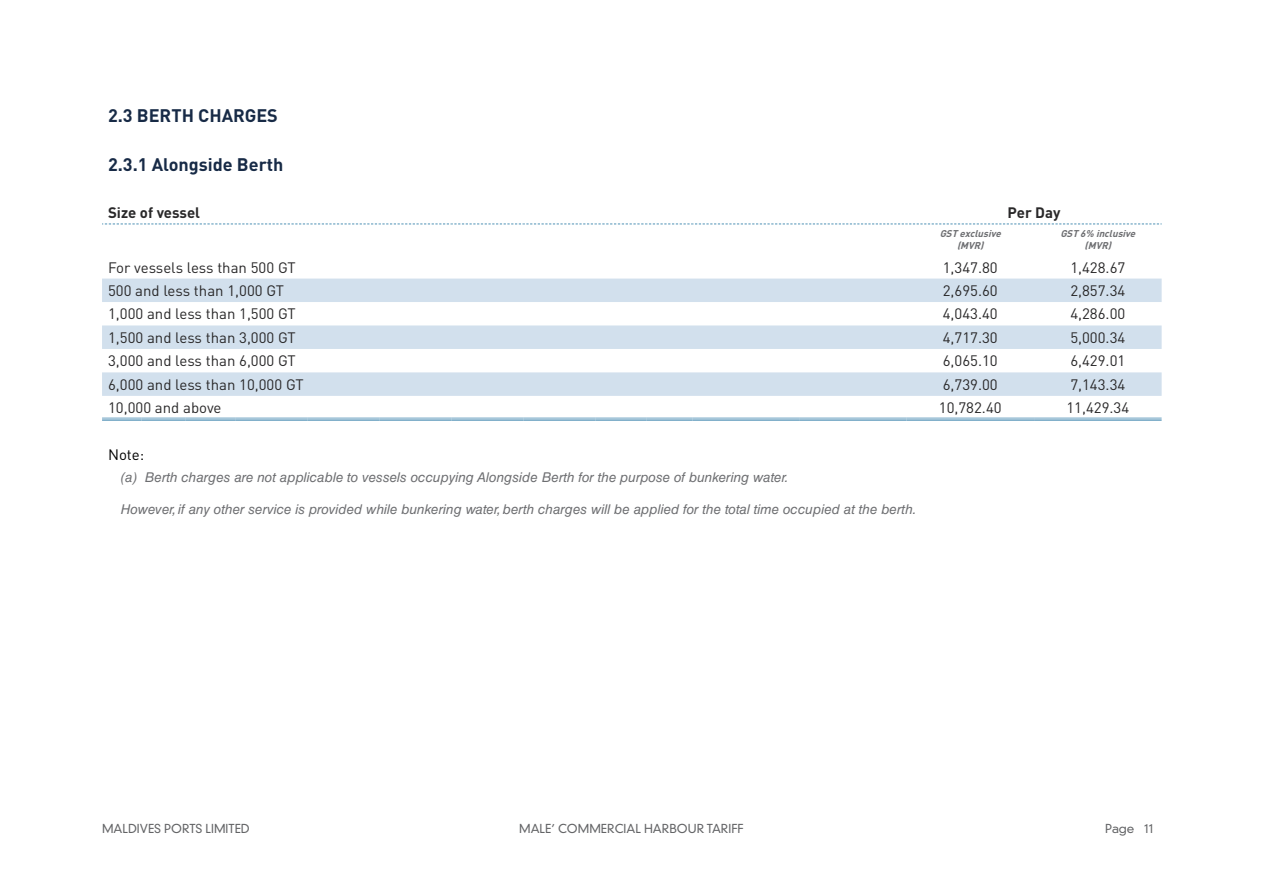
<style>
.page{position:relative;width:1263px;height:893px;background:#fff}
.page>*{position:absolute;margin:0;border:0;box-sizing:border-box;transform-origin:0 0}
.t1{font:700 18px "DIN Pro";color:#172a46}
.t2{font:15px "DIN Pro";color:#292829}
.t3{font:700 15px "DIN Pro";color:#292829}
.t4{font:15px "DIN Pro";color:#000}
.t5{font:italic 13.5px "Helvetica LT Std";color:#6d6e71}
.t6{font:300 12px "DIN Neuzeit Grotesk Std";color:#636466}
.t7{font:italic 700 9.75px/11.7px "DIN Pro";color:#6d6e71;text-align:center}
</style>
<div class="page">
<svg style="left:102px;top:279px;width:1059px;height:117px;fill:#d2e0ed"></svg>
<svg style="left:102px;top:224px;width:1059px;height:1px"></svg>
<hr style="left:102px;top:418px;width:39px;height:1px;background:#6ba1c1">
<hr style="left:102px;top:419px;width:39px;height:2px;background:#6ba1c1">
<hr style="left:141px;top:418px;width:44px;height:1px;background:#6ba1c1">
<hr style="left:141px;top:419px;width:44px;height:2px;background:#6ba1c1">
<hr style="left:185px;top:418px;width:51px;height:1px;background:#6ba1c1">
<hr style="left:185px;top:419px;width:51px;height:2px;background:#6ba1c1">
<hr style="left:236px;top:418px;width:72px;height:1px;background:#6ba1c1">
<hr style="left:236px;top:419px;width:72px;height:2px;background:#6ba1c1">
<hr style="left:308px;top:418px;width:72px;height:1px;background:#6ba1c1">
<hr style="left:308px;top:419px;width:72px;height:2px;background:#6ba1c1">
<hr style="left:380px;top:418px;width:72px;height:1px;background:#6ba1c1">
<hr style="left:380px;top:419px;width:72px;height:2px;background:#6ba1c1">
<hr style="left:452px;top:418px;width:72px;height:1px;background:#6ba1c1">
<hr style="left:452px;top:419px;width:72px;height:2px;background:#6ba1c1">
<hr style="left:524px;top:418px;width:72px;height:1px;background:#6ba1c1">
<hr style="left:524px;top:419px;width:72px;height:2px;background:#6ba1c1">
<hr style="left:596px;top:418px;width:50px;height:1px;background:#6ba1c1">
<hr style="left:596px;top:419px;width:50px;height:2px;background:#6ba1c1">
<hr style="left:646px;top:418px;width:46px;height:1px;background:#6ba1c1">
<hr style="left:646px;top:419px;width:46px;height:2px;background:#6ba1c1">
<hr style="left:692px;top:418px;width:107px;height:1px;background:#6ba1c1">
<hr style="left:692px;top:419px;width:107px;height:2px;background:#6ba1c1">
<hr style="left:799px;top:418px;width:107px;height:1px;background:#6ba1c1">
<hr style="left:799px;top:419px;width:107px;height:2px;background:#6ba1c1">
<hr style="left:906px;top:418px;width:128px;height:1px;background:#6ba1c1">
<hr style="left:906px;top:419px;width:128px;height:2px;background:#6ba1c1">
<hr style="left:1034px;top:418px;width:127px;height:1px;background:#6ba1c1">
<hr style="left:1034px;top:419px;width:127px;height:2px;background:#6ba1c1">
<p class="t1" style="left:108px;top:103px;width:171px">2.3 BERTH CHARGES</p>
<p class="t1" style="left:108px;top:152px;width:177px">2.3.1 Alongside Berth</p>
<p class="t3" style="left:108px;top:202px;width:94px">Size of vessel</p>
<p class="t3" style="left:1007px;top:202px;width:55px">Per Day</p>
<p class="t7" style="left:940px;top:228px;width:66px">GSTexclusive (MVR)</p>
<p class="t7" style="left:1060px;top:228px;width:80px">GST6% inclusive (MVR)</p>
<p class="t2" style="left:108px;top:257px;width:189px">For vessels less than 500 GT</p>
<p class="t2" style="left:943px;top:257px;width:56px">1,347.80</p>
<p class="t2" style="left:1070px;top:257px;width:56px">1,428.67</p>
<p class="t2" style="left:108px;top:280px;width:178px">500 and less than 1,000 GT</p>
<p class="t2" style="left:943px;top:280px;width:56px">2,695.60</p>
<p class="t2" style="left:1070px;top:280px;width:56px">2,857.34</p>
<p class="t2" style="left:108px;top:304px;width:189px">1,000 and less than 1,500 GT</p>
<p class="t2" style="left:943px;top:304px;width:56px">4,043.40</p>
<p class="t2" style="left:1070px;top:304px;width:56px">4,286.00</p>
<p class="t2" style="left:108px;top:327px;width:189px">1,500 and less than 3,000 GT</p>
<p class="t2" style="left:943px;top:327px;width:56px">4,717.30</p>
<p class="t2" style="left:1070px;top:327px;width:56px">5,000.34</p>
<p class="t2" style="left:108px;top:351px;width:189px">3,000 and less than 6,000 GT</p>
<p class="t2" style="left:943px;top:351px;width:56px">6,065.10</p>
<p class="t2" style="left:1070px;top:351px;width:56px">6,429.01</p>
<p class="t2" style="left:108px;top:374px;width:197px">6,000 and less than 10,000 GT</p>
<p class="t2" style="left:943px;top:374px;width:56px">6,739.00</p>
<p class="t2" style="left:1070px;top:374px;width:56px">7,143.34</p>
<p class="t2" style="left:108px;top:398px;width:115px">10,000 and above</p>
<p class="t2" style="left:939px;top:398px;width:64px">10,782.40</p>
<p class="t2" style="left:1066px;top:398px;width:64px">11,429.34</p>
<p class="t4" style="left:108px;top:445px;width:38px">Note:</p>
<p class="t5" style="left:121px;top:469px;width:669px">(a) Berth charges are not applicable to vessels occupying Alongside Berth for the purpose of bunkering water.</p>
<p class="t5" style="left:121px;top:502px;width:797px">However, if any other service is provided while bunkering water, berth charges will be applied for the total time occupied at the berth.</p>
<p class="t6" style="left:102px;top:821px;width:149px">MALDIVES PORTS LIMITED</p>
<p class="t6" style="left:519px;top:821px;width:226px">MALE’ COMMERCIAL HARBOUR TARIFF</p>
<p class="t6" style="left:1105px;top:821px;width:50px">Page 11</p>
</div>
